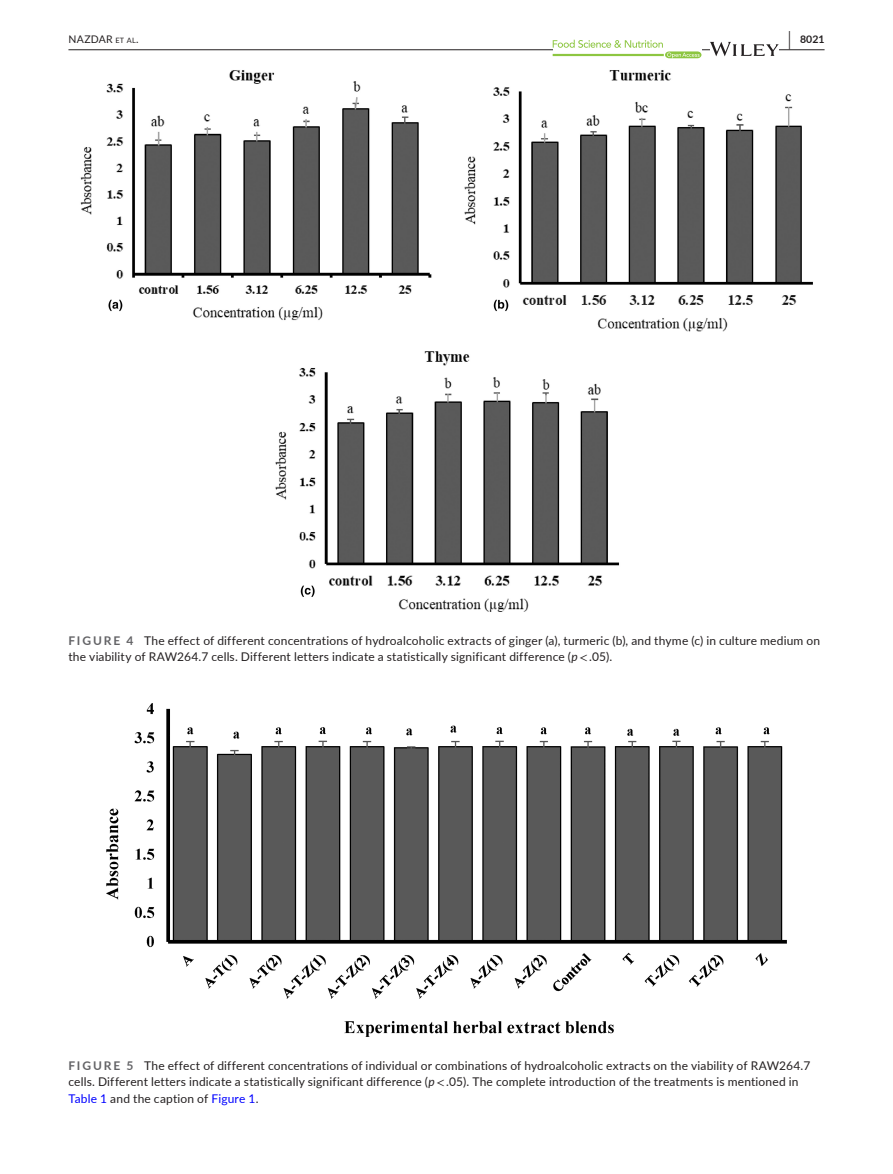
<style>
.page{position:relative;width:893px;height:1174px;background:#fff}
.page>*{position:absolute;margin:0;border:0;box-sizing:border-box;transform-origin:0 0}
.t1{font:12px/16.5px "Lato";letter-spacing:.015em;color:#231f20}
.t2{font:10.5px "Lato";letter-spacing:.025em;color:#231f20}
.t3{font:700 10.5px "Lato";color:#231f20}
.s1{font-size:7.35px}
.s2{font-size:19.5px}
.s3{font-weight:700;color:#636366}
.s4{font-style:italic}
.s5{font-family:"STIX"}
.s6{color:#00f}
</style>
<div class="page">
<hr style="left:68px;top:49px;width:756px;height:1px;background:#231f20">
<svg style="left:553px;top:40px;width:148px;height:18px"></svg>
<svg style="left:710px;top:42px;width:69px;height:14px"></svg>
<img style="left:80px;top:70px;width:733px;height:542px">
<img style="left:106px;top:703px;width:681px;height:334px">
<p class="t2" style="left:68px;top:31px;width:72px">NAZDAR <span class="s1">et al</span>.</p>
<p class="t3" style="left:789px;top:31px;width:37px"><span class="s2">|</span> 8021</p>
<p class="t1" style="left:68px;top:631px;width:753px"><span class="s3">FIGURE 4</span> The effect of different concentrations of hydroalcoholic extracts of ginger (a), turmeric (b), and thyme (c) in culture medium on the viability of RAW264.7 cells. Different letters indicate a statistically significant difference (<span class="s4">p</span><span class="s5">&lt;</span> .05).</p>
<p class="t1" style="left:68px;top:1056px;width:743px"><span class="s3">FIGURE 5</span> The effect of different concentrations of individual or combinations of hydroalcoholic extracts on the viability of RAW264.7 cells. Different letters indicate a statistically significant difference (<span class="s4">p</span><span class="s5">&lt;</span> .05). The complete introduction of the treatments is mentioned in<br><span class="s6">Table 1</span> and the caption of <span class="s6">Figure 1</span>.</p>
</div>
